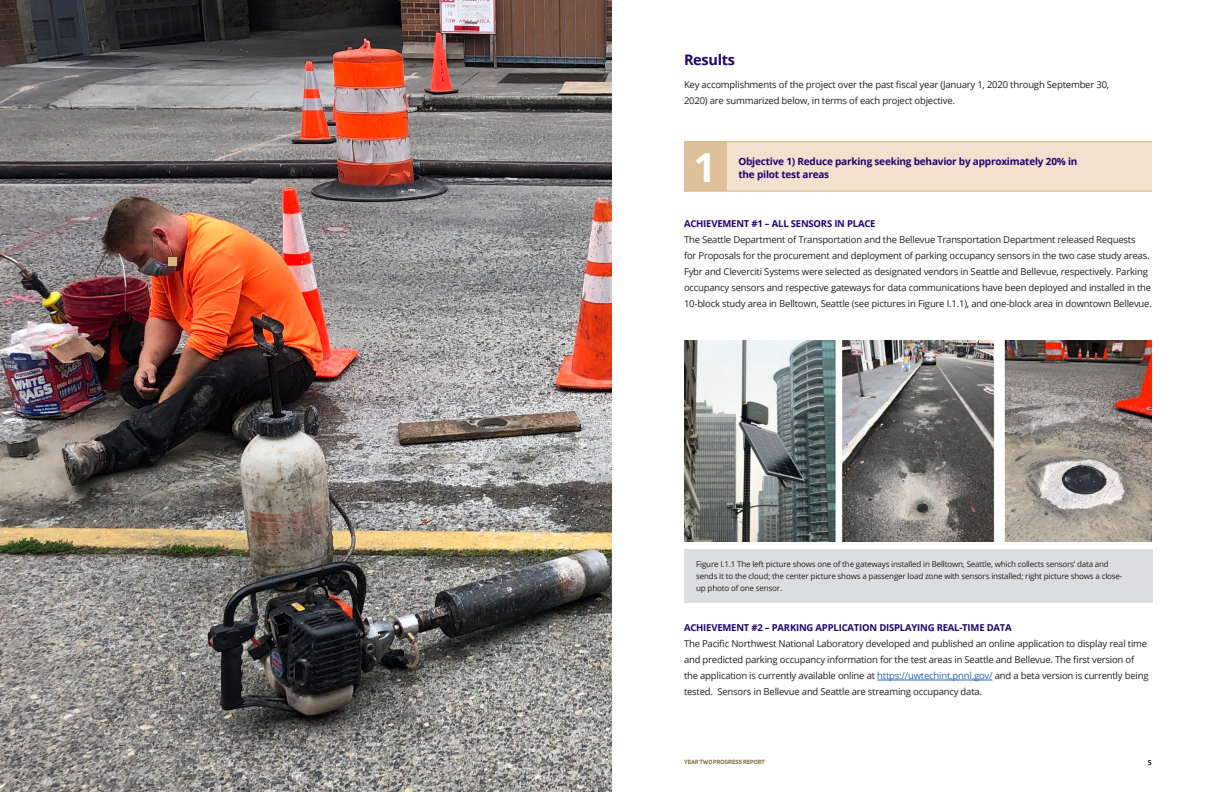
<style>
.page{position:relative;width:1224px;height:792px;background:#fff}
.page>*{position:absolute;margin:0;border:0;box-sizing:border-box;transform-origin:0 0}
.head_2{font:700 40px "Open Sans";color:#fff}
.text{font:700 14.5px "Open Sans";letter-spacing:-.02em;color:#22036f}
.text-2{font:700 10px/13px "Open Sans";letter-spacing:-.02em;color:#22036f}
.text-3{font:9.5px/16px "Open Sans";letter-spacing:-.02em;color:#231f20}
.text-4{font:700 9.5px "Open Sans";letter-spacing:-.02em;color:#22036f}
.photo_caption{font:8px/12px "Open Sans";letter-spacing:-.02em;color:#231f20}
.t1{font:700 8px "Calibri";color:#231f20}
.t2{font:700 6px "Uni Sans";letter-spacing:-.01em;color:#897450}
.s1{color:#2865b1}
</style>
<div class="page">
<img style="left:0;top:0;width:612px;height:792px">
<div style="left:684px;top:549px;width:468px;height:53px;background:#dcdddf"></div>
<div style="left:684px;top:142px;width:468px;height:49px;background:#f2e1ce"></div>
<div style="left:684px;top:142px;width:42px;height:49px;background:#dec19a"></div>
<hr style="left:684px;top:191px;width:468px;height:1px;background:#d7b688">
<hr style="left:684px;top:142px;width:468px;height:1px;background:#d7b688">
<img style="left:684px;top:340px;width:468px;height:201px">
<hr style="left:877px;top:680px;width:115px;height:1px;background:#2865b1">
<div style="left:168px;top:257px;width:8px;height:9px;background:#d7b688"></div>
<p class="text" style="left:684px;top:50px;width:53px">Results</p>
<p class="text-3" style="left:684px;top:77px;width:427px">Key accomplishments of the project over the past fiscal year (January 1, 2020 through September 30,<br>2020) are summarized below, in terms of each project objective.</p>
<p class="head_2" style="left:693px;top:139px;width:24px">1</p>
<p class="text-2" style="left:738px;top:155px;width:341px">Objective 1) Reduce parking seeking behavior by approximately 20% in the pilot test areas</p>
<p class="text-4" style="left:684px;top:216px;width:193px">ACHIEVEMENT #1 – ALL SENSORS IN PLACE</p>
<p class="text-3" style="left:684px;top:231px;width:469px">The Seattle Department of Transportation and the Bellevue Transportation Department released Requests<br>for Proposals for the procurement and deployment of parking occupancy sensors in the two case study areas.<br>Fybr and Cleverciti Systems were selected as designated vendors in Seattle and Bellevue, respectively. Parking occupancy sensors and respective gateways for data communications have been deployed and installed in the 10-block study area in Belltown, Seattle (see pictures in Figure I.1.1), and one-block area in downtown Bellevue.</p>
<p class="photo_caption" style="left:696px;top:558px;width:428px">Figure I.1.1 The left picture shows one of the gateways installed in Belltown, Seattle, which collects sensors’ data and sends it to the cloud; the center picture shows a passenger load zone with sensors installed; right picture shows a close&shy;up photo of one sensor.</p>
<p class="text-4" style="left:684px;top:621px;width:329px">ACHIEVEMENT #2 – PARKING APPLICATION DISPLAYING REAL-TIME DATA</p>
<p class="text-3" style="left:684px;top:636px;width:466px">The Pacific Northwest National Laboratory developed and published an online application to display real time and predicted parking occupancy information for the test areas in Seattle and Bellevue. The first version of the application is currently available online at <span class="s1">https://uwtechint.pnnl.gov/</span> and a beta version is currently being tested. Sensors in Bellevue and Seattle are streaming occupancy data.</p>
<p class="t2" style="left:684px;top:758px;width:82px">YEAR TWO PROGRESS REPORT</p>
<p class="t1" style="left:1148px;top:757px;width:6px">5</p>
</div>
